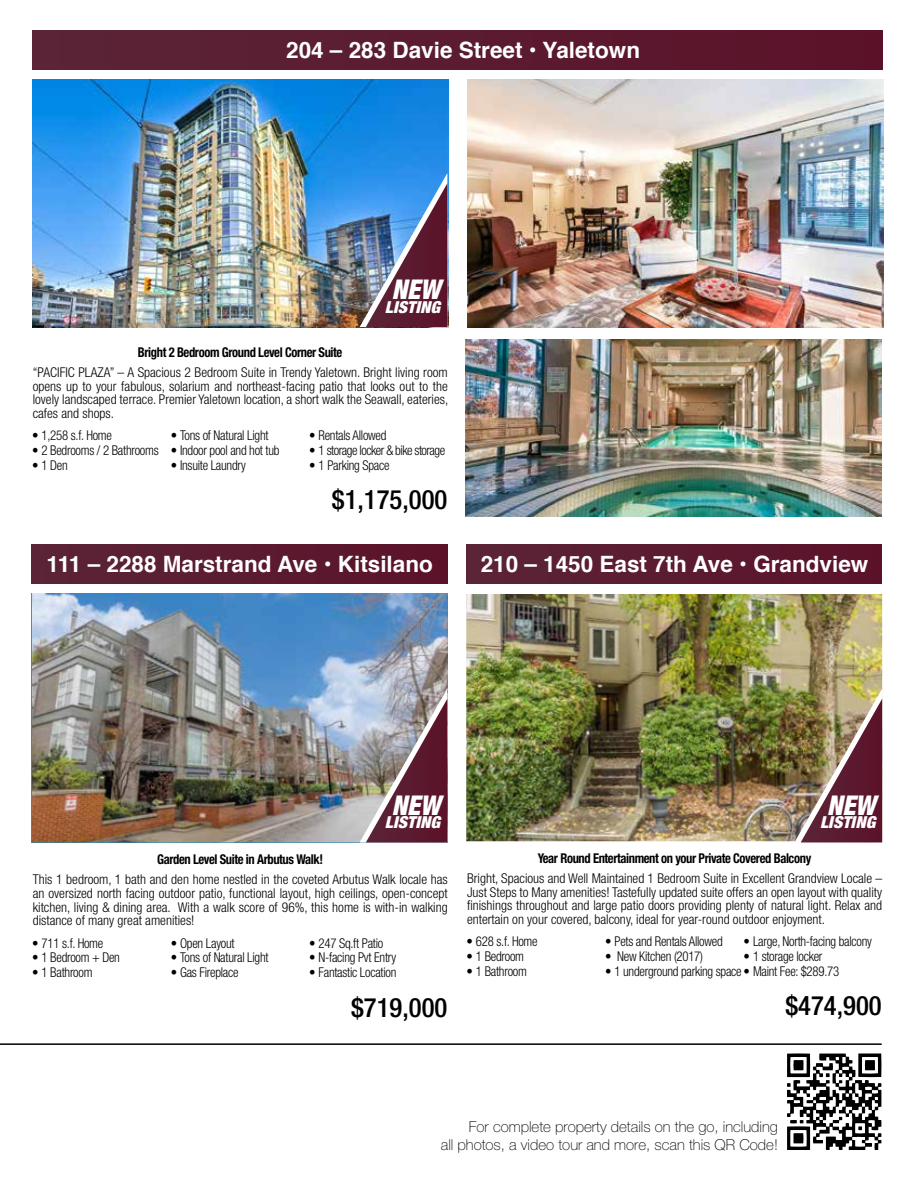
<style>
.page{position:relative;width:918px;height:1188px;background:#fff}
.page>*{position:absolute;margin:0;border:0;box-sizing:border-box;transform-origin:0 0}
.t1{font:italic 900 condensed 27.3px "Helvetica Neue";letter-spacing:-.005em;color:#fff;scale:.95 1}
.t2{font:500 condensed 26.7px "Helvetica Neue";color:#000}
.t3{font:700 22.5px "Helvetica";color:#fff}
.t4{font:italic 900 condensed 16.5px "Helvetica Neue";letter-spacing:.01em;color:#fff;scale:1.05 1}
.t5{font:100 15px/18px "Helvetica Neue";color:#000;text-align:right}
.t6{font:300 condensed 13.5px/13.5px "Helvetica Neue";letter-spacing:-.02em;color:#000;text-align:justify}
.t7{font:300 condensed 13.5px "Helvetica Neue";letter-spacing:-.02em;color:#000;scale:.95 1}
.t8{font:700 condensed 13.5px "Helvetica Neue";letter-spacing:-.03em;color:#000;scale:.93 1}
.t9{font:300 condensed 13.5px "Helvetica Neue";letter-spacing:-.04em;color:#000;scale:.95 1}
</style>
<div class="page">
<svg style="left:787px;top:1053px;width:95px;height:97px"></svg>
<div style="left:32px;top:31px;width:850px;height:38px;background:#5b1b30"></div>
<div style="left:32px;top:545px;width:415px;height:39px;background:#5b1b30"></div>
<div style="left:466px;top:545px;width:416px;height:39px;background:#5b1b30"></div>
<img style="left:467px;top:80px;width:416px;height:247px">
<img style="left:33px;top:80px;width:416px;height:247px">
<img style="left:466px;top:339px;width:416px;height:177px">
<img style="left:466px;top:594px;width:416px;height:247px">
<img style="left:32px;top:593px;width:416px;height:249px">
<svg style="left:360px;top:689px;width:87px;height:153px;background:#8c707b"></svg>
<img style="left:360px;top:173px;width:87px;height:154px">
<img style="left:794px;top:689px;width:88px;height:153px">
<hr style="left:0;top:1043px;width:882px;height:2px;background:#000">
<h3 class="t3" style="left:286px;top:32px;width:355px">204 – 283 Davie Street • Yaletown</h3>
<p class="t8" style="left:138px;top:344px;width:221px">Bright 2 Bedroom Ground Level Corner Suite</p>
<h1 class="t1" style="left:392px;top:273px;width:52px">NEW</h1>
<p class="t4" style="left:385px;top:297px;width:54px">LISTING</p>
<p class="t6" style="left:33px;top:366px;width:417px">“PACIFIC PLAZA” – A Spacious 2 Bedroom Suite in Trendy Yaletown. Bright living room opens up to your fabulous, solarium and northeast-facing patio that looks out to the lovely landscaped terrace. Premier Yaletown location, a short walk the Seawall, eateries, cafes and shops.</p>
<p class="t7" style="left:32px;top:428px;width:85px">• 1,258 s.f. Home</p>
<p class="t7" style="left:32px;top:443px;width:135px">• 2 Bedrooms / 2 Bathrooms</p>
<p class="t7" style="left:32px;top:457px;width:39px">• 1 Den</p>
<p class="t7" style="left:171px;top:428px;width:104px">• Tons of Natural Light</p>
<p class="t7" style="left:171px;top:443px;width:116px">• Indoor pool and hot tub</p>
<p class="t7" style="left:171px;top:457px;width:81px">• Insuite Laundry</p>
<p class="t7" style="left:309px;top:428px;width:83px">• Rentals Allowed</p>
<p class="t9" style="left:309px;top:443px;width:145px">• 1 storage locker &amp; bike storage</p>
<p class="t7" style="left:309px;top:457px;width:86px">• 1 Parking Space</p>
<h2 class="t2" style="left:332px;top:484px;width:117px">$1,175,000</h2>
<h3 class="t3" style="left:46px;top:546px;width:388px">111 – 2288 Marstrand Ave • Kitsilano</h3>
<h3 class="t3" style="left:481px;top:546px;width:389px">210 – 1450 East 7th Ave • Grandview</h3>
<h1 class="t1" style="left:392px;top:788px;width:52px">NEW</h1>
<p class="t4" style="left:385px;top:812px;width:54px">LISTING</p>
<h1 class="t1" style="left:827px;top:788px;width:52px">NEW</h1>
<p class="t4" style="left:820px;top:812px;width:54px">LISTING</p>
<p class="t8" style="left:157px;top:851px;width:180px">Garden Level Suite in Arbutus Walk!</p>
<p class="t8" style="left:538px;top:850px;width:296px">Year Round Entertainment on your Private Covered Balcony</p>
<p class="t6" style="left:33px;top:873px;width:417px">This 1 bedroom, 1 bath and den home nestled in the coveted Arbutus Walk locale has an oversized north facing outdoor patio, functional layout, high ceilings, open-concept kitchen, living &amp; dining area. With a walk score of 96%, this home is with-in walking distance of many great amenities!</p>
<p class="t7" style="left:32px;top:935px;width:76px">• 711 s.f. Home</p>
<p class="t7" style="left:32px;top:950px;width:94px">• 1 Bedroom + Den</p>
<p class="t7" style="left:32px;top:965px;width:65px">• 1 Bathroom</p>
<p class="t7" style="left:171px;top:935px;width:69px">• Open Layout</p>
<p class="t7" style="left:171px;top:950px;width:104px">• Tons of Natural Light</p>
<p class="t7" style="left:171px;top:965px;width:73px">• Gas Fireplace</p>
<p class="t7" style="left:309px;top:935px;width:80px">• 247 Sq.ft Patio</p>
<p class="t7" style="left:309px;top:950px;width:93px">• N-facing Pvt Entry</p>
<p class="t7" style="left:309px;top:965px;width:93px">• Fantastic Location</p>
<p class="t6" style="left:467px;top:872px;width:417px">Bright, Spacious and Well Maintained 1 Bedroom Suite in Excellent Grandview Locale – Just Steps to Many amenities! Tastefully updated suite offers an open layout with quality finishings throughout and large patio doors providing plenty of natural light. Relax and entertain on your covered, balcony, ideal for year-round outdoor enjoyment.</p>
<p class="t7" style="left:467px;top:934px;width:76px">• 628 s.f. Home</p>
<p class="t7" style="left:467px;top:949px;width:62px">• 1 Bedroom</p>
<p class="t7" style="left:467px;top:963px;width:65px">• 1 Bathroom</p>
<p class="t7" style="left:744px;top:934px;width:137px">• Large, North-facing balcony</p>
<p class="t7" style="left:744px;top:949px;width:85px">• 1 storage locker</p>
<p class="t7" style="left:605px;top:934px;width:125px">• Pets and Rentals Allowed</p>
<p class="t7" style="left:605px;top:949px;width:105px">• New Kitchen (2017)</p>
<p class="t7" style="left:605px;top:963px;width:248px">• 1 underground parking space • Maint Fee: $289.73</p>
<h2 class="t2" style="left:351px;top:991px;width:98px">$719,000</h2>
<h2 class="t2" style="left:785px;top:990px;width:98px">$474,900</h2>
<p class="t5" style="left:441px;top:1118px;width:339px">For complete property details on the go, including<br>all photos, a video tour and more, scan this QR Code!</p>
</div>
